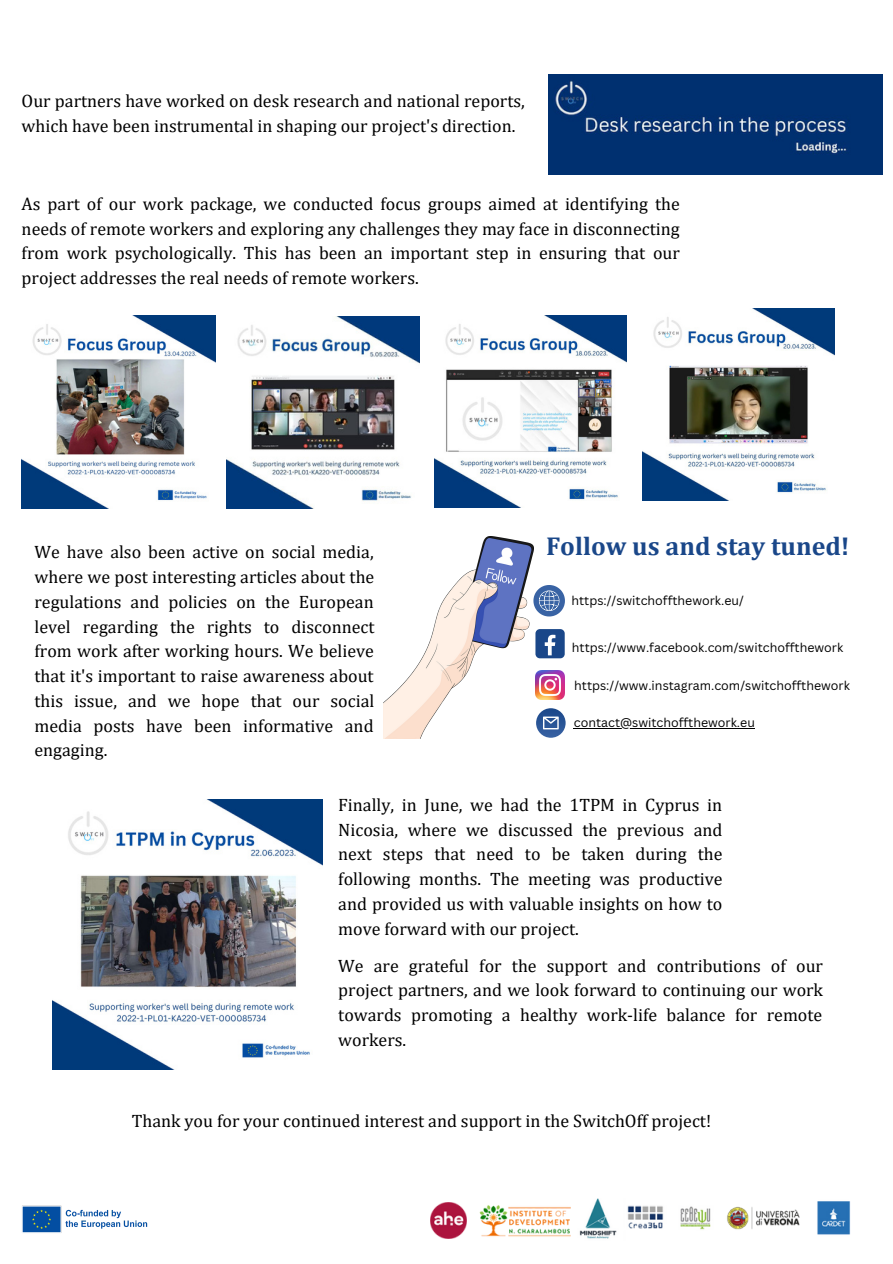
<style>
.page{position:relative;width:893px;height:1264px;background:#fff}
.page>*{position:absolute;margin:0;border:0;box-sizing:border-box;transform-origin:0 0}
.t1{font:700 25.95px "Cambria";color:#1a4789}
.t2{font:18px/24.8px "Cambria";color:#000;text-align:justify}
.t3{font:12.45px "Canva Sans";color:#000}
</style>
<div class="page">
<img style="left:479px;top:1205px;width:92px;height:32px">
<img style="left:430px;top:1202px;width:36px;height:36px">
<img style="left:579px;top:1198px;width:272px;height:41px">
<img style="left:22px;top:1205px;width:126px;height:28px">
<img style="left:548px;top:74px;width:334px;height:100px">
<img style="left:22px;top:315px;width:193px;height:193px">
<img style="left:227px;top:317px;width:192px;height:192px">
<img style="left:434px;top:315px;width:193px;height:192px">
<img style="left:642px;top:308px;width:192px;height:192px">
<img style="left:53px;top:799px;width:270px;height:270px">
<div style="left:535px;top:629px;width:29px;height:29px;background:#1a4789;border-radius:4px"></div>
<svg style="left:544px;top:634px;width:11px;height:21px"></svg>
<img style="left:535px;top:670px;width:29px;height:29px">
<svg style="left:534px;top:585px;width:31px;height:31px"></svg>
<svg style="left:536px;top:708px;width:29px;height:29px"></svg>
<svg style="left:543px;top:716px;width:15px;height:13px"></svg>
<hr style="left:574px;top:728px;width:180px;height:1px;background:#000">
<img style="left:383px;top:537px;width:151px;height:201px">
<p class="t2" style="left:22px;top:88px;width:504px">Our partners have worked on desk research and national reports, which have been instrumental in shaping our project's direction.</p>
<p class="t2" style="left:22px;top:191px;width:659px">As part of our work package, we conducted focus groups aimed at identifying the needs of remote workers and exploring any challenges they may face in disconnecting from work psychologically. This has been an important step in ensuring that our project addresses the real needs of remote workers.</p>
<p class="t1" style="left:546px;top:530px;width:305px">Follow us and stay tuned!</p>
<p class="t2" style="left:34px;top:539px;width:341px">We have also been active on social media, where we post interesting articles about the regulations and policies on the European level regarding the rights to disconnect from work after working hours. We believe that it's important to raise awareness about this issue, and we hope that our social media posts have been informative and engaging.</p>
<p class="t2" style="left:338px;top:792px;width:386px">Finally, in June, we had the 1TPM in Cyprus in Nicosia, where we discussed the previous and next steps that need to be taken during the following months. The meeting was productive and provided us with valuable insights on how to move forward with our project.</p>
<p class="t2" style="left:338px;top:952px;width:486px">We are grateful for the support and contributions of our project partners, and we look forward to continuing our work towards promoting a healthy work-life balance for remote workers.</p>
<p class="t3" style="left:571px;top:591px;width:174px">https://switchoffthework.eu/</p>
<p class="t3" style="left:572px;top:638px;width:273px">https://www.facebook.com/switchoffthework</p>
<p class="t3" style="left:574px;top:676px;width:277px">https://www.instagram.com/switchoffthework</p>
<p class="t3" style="left:574px;top:714px;width:182px">contact@switchoffthework.eu</p>
<p class="t2" style="left:132px;top:1107px;width:580px">Thank you for your continued interest and support in the SwitchOff project!</p>
</div>
